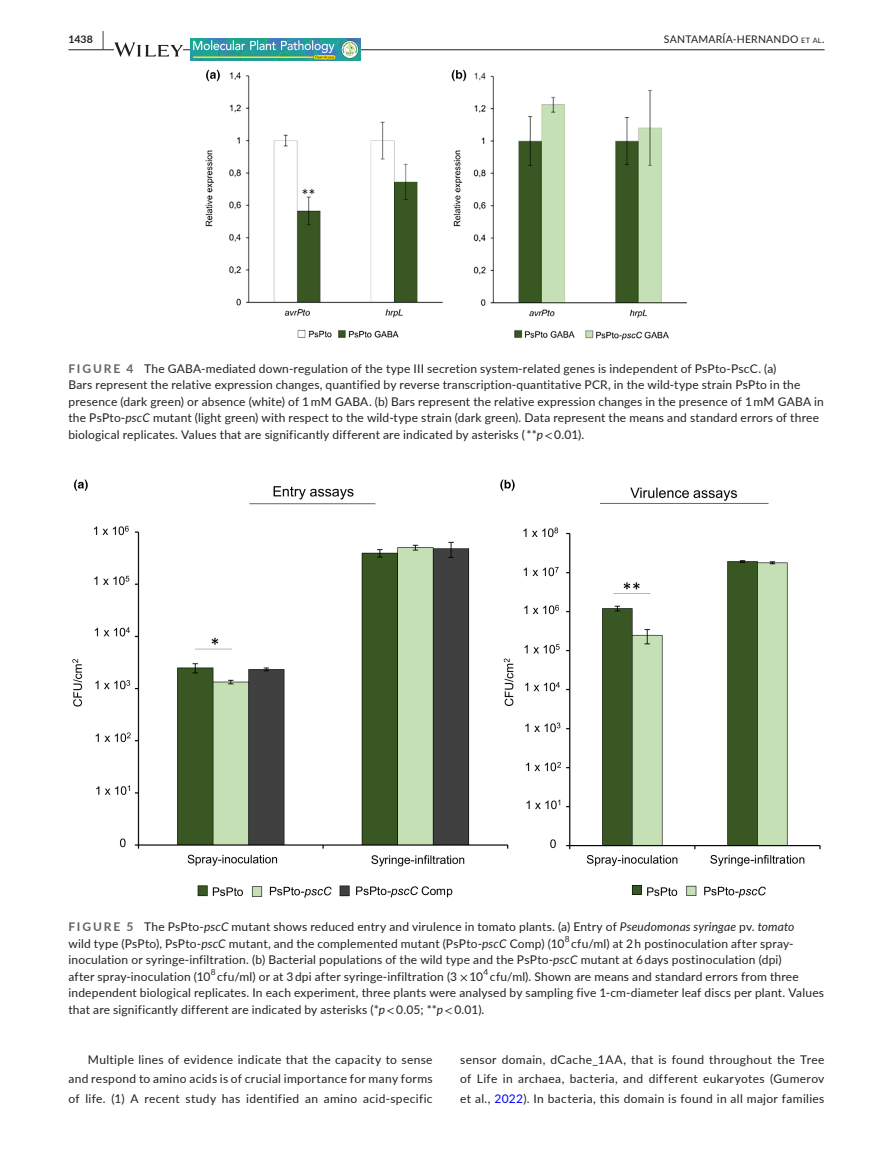
<style>
.page{position:relative;width:893px;height:1174px;background:#fff}
.page>*{position:absolute;margin:0;border:0;box-sizing:border-box;transform-origin:0 0}
.t1{font:12px/16.5px "Lato";letter-spacing:.015em;color:#231f20;text-align:justify}
.t2{font:10.5px "Lato";letter-spacing:.025em;color:#231f20}
.t3{font:700 10.5px "Lato";color:#231f20}
.s1{font-size:19.5px}
.s2{font-style:inherit}
.s3{font-size:7.35px}
.s4{font-weight:700;color:#636366}
.s5{font-style:italic}
.s6{font-family:"STIX"}
.s7{color:#00f}
</style>
<div class="page">
<hr style="left:68px;top:49px;width:756px;height:1px;background:#231f20">
<svg style="left:114px;top:42px;width:69px;height:15px"></svg>
<img style="left:191px;top:39px;width:170px;height:22px">
<img style="left:205px;top:69px;width:482px;height:271px">
<img style="left:72px;top:479px;width:749px;height:419px">
<p class="t3" style="left:68px;top:31px;width:37px">1438 <span class="s1">|</span></p>
<p class="t2" style="left:664px;top:31px;width:162px"><span class="s2">S</span>ANTAMARÍA<span class="s2">-H</span>ERNANDO <span class="s3">et al</span><span class="s2">.</span></p>
<p class="t1" style="left:68px;top:359px;width:757px;text-align:left"><span class="s4">FIGURE 4</span> The GABA-mediated down-regulation of the type III secretion system-related genes is independent of PsPto-PscC. (a)<br>Bars represent the relative expression changes, quantified by reverse transcription-quantitative PCR, in the wild-type strain PsPto in the presence (dark green) or absence (white) of 1 mM GABA. (b) Bars represent the relative expression changes in the presence of 1 mM GABA in the PsPto-<span class="s5">pscC</span> mutant (light green) with respect to the wild-type strain (dark green). Data represent the means and standard errors of three biological replicates. Values that are significantly different are indicated by asterisks ( **<span class="s5">p</span><span class="s6">&lt;</span> 0.01).</p>
<p class="t1" style="left:68px;top:918px;width:757px;text-align:left"><span class="s4">FIGURE 5</span> The PsPto-<span class="s5">pscC</span> mutant shows reduced entry and virulence in tomato plants. (a) Entry of <span class="s5">Pseudomonas syringae</span> pv. <span class="s5">tomato<br></span>wild type (PsPto), PsPto-<span class="s5">pscC</span> mutant, and the complemented mutant (PsPto-<span class="s5">pscC</span> Comp) (10<sup>8</sup> cfu/ml) at 2 h postinoculation after spray&shy;inoculation or syringe-infiltration. (b) Bacterial populations of the wild type and the PsPto-<span class="s5">pscC</span> mutant at 6 days postinoculation (dpi)<br>after spray-inoculation (10<sup>8</sup> cfu/ml) or at 3 dpi after syringe-infiltration (3 <span class="s6">×</span> 10<sup>4</sup> cfu/ml). Shown are means and standard errors from three independent biological replicates. In each experiment, three plants were analysed by sampling five 1-cm-diameter leaf discs per plant. Values that are significantly different are indicated by asterisks (*<span class="s5">p</span><span class="s6">&lt;</span> 0.05; **<span class="s5">p</span><span class="s6">&lt;</span> 0.01).</p>
<p class="t1" style="left:68px;top:1049px;width:366px;line-height:19.5px;text-indent:20px">Multiple lines of evidence indicate that the capacity to sense and respond to amino acids is of crucial importance for many forms of life. (1) A recent study has identified an amino acid-specific</p>
<p class="t1" style="left:460px;top:1049px;width:366px;line-height:19.5px">sensor domain, dCache_1AA, that is found throughout the Tree of Life in archaea, bacteria, and different eukaryotes (Gumerov et al., <span class="s7">2022</span>). In bacteria, this domain is found in all major families</p>
</div>
